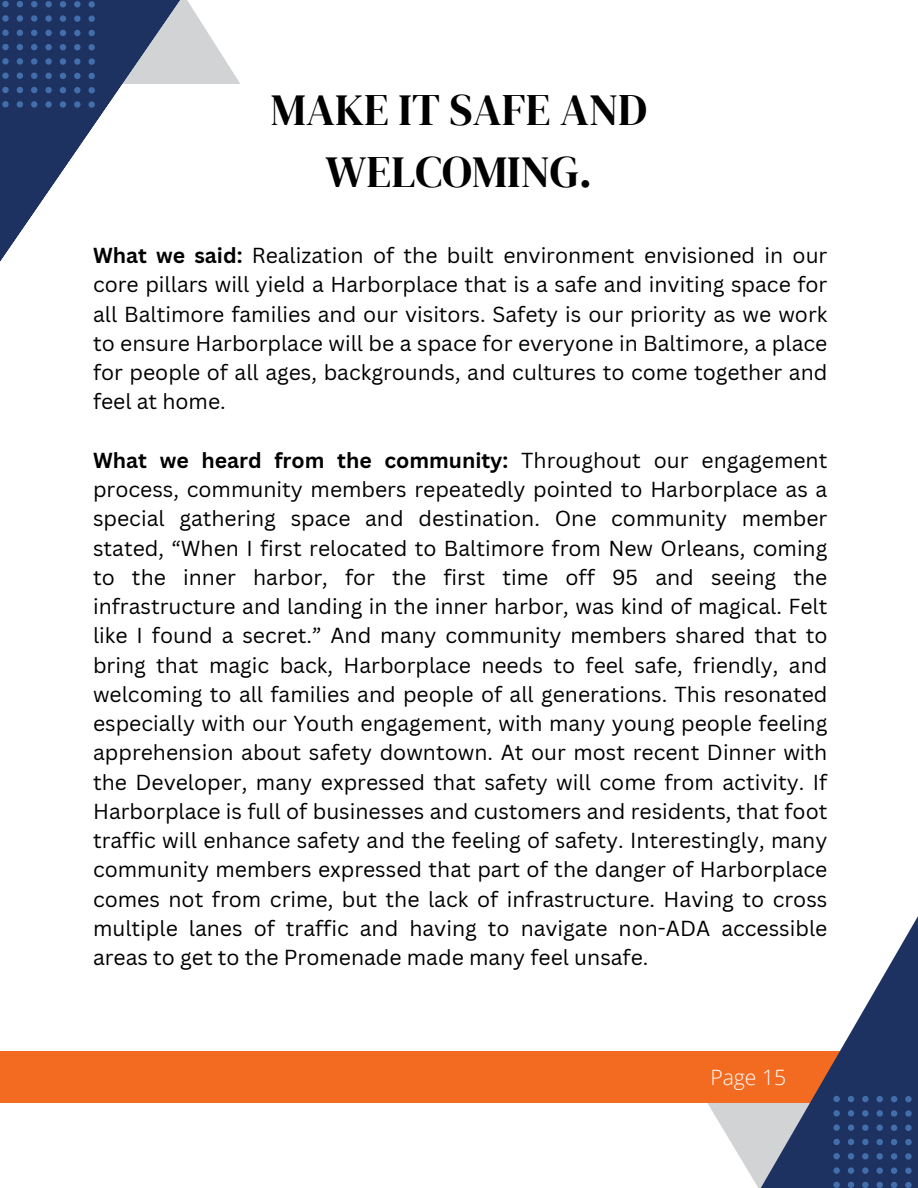
<style>
.page{position:relative;width:918px;height:1188px;background:#fff}
.page>*{position:absolute;margin:0;border:0;box-sizing:border-box;transform-origin:0 0}
.t1{font:44.55px/61.8px "DM Serif Display";color:#000;text-align:center}
.t2{font:21.15px/29.2px "Canva Sans";color:#000;text-align:justify}
.t3{font:300 21.15px "Open Sans";color:#fff}
.s1{font-weight:700}
</style>
<div class="page">
<div style="left:0;top:1051px;width:918px;height:52px;background:#f36b21"></div>
<svg style="left:212px;top:40px;width:28px;height:44px"></svg>
<svg style="left:0;top:0;width:212px;height:262px"></svg>
<svg style="left:2px;top:1px;width:7px;height:6px"></svg>
<svg style="left:2px;top:15px;width:7px;height:7px"></svg>
<svg style="left:2px;top:30px;width:7px;height:6px"></svg>
<svg style="left:2px;top:44px;width:7px;height:6px"></svg>
<svg style="left:2px;top:58px;width:7px;height:7px"></svg>
<svg style="left:2px;top:73px;width:7px;height:6px"></svg>
<svg style="left:2px;top:87px;width:7px;height:6px"></svg>
<svg style="left:2px;top:101px;width:7px;height:6px"></svg>
<svg style="left:17px;top:1px;width:6px;height:6px"></svg>
<svg style="left:17px;top:15px;width:6px;height:7px"></svg>
<svg style="left:17px;top:30px;width:6px;height:6px"></svg>
<svg style="left:17px;top:44px;width:6px;height:6px"></svg>
<svg style="left:17px;top:58px;width:6px;height:7px"></svg>
<svg style="left:17px;top:73px;width:6px;height:6px"></svg>
<svg style="left:17px;top:87px;width:6px;height:6px"></svg>
<svg style="left:17px;top:101px;width:6px;height:7px"></svg>
<svg style="left:31px;top:1px;width:6px;height:6px"></svg>
<svg style="left:31px;top:15px;width:6px;height:7px"></svg>
<svg style="left:31px;top:30px;width:6px;height:6px"></svg>
<svg style="left:31px;top:44px;width:6px;height:6px"></svg>
<svg style="left:31px;top:58px;width:6px;height:7px"></svg>
<svg style="left:31px;top:73px;width:6px;height:6px"></svg>
<svg style="left:31px;top:87px;width:6px;height:6px"></svg>
<svg style="left:31px;top:101px;width:6px;height:7px"></svg>
<svg style="left:45px;top:1px;width:7px;height:6px"></svg>
<svg style="left:45px;top:15px;width:7px;height:7px"></svg>
<svg style="left:45px;top:30px;width:7px;height:6px"></svg>
<svg style="left:45px;top:44px;width:7px;height:6px"></svg>
<svg style="left:45px;top:58px;width:7px;height:7px"></svg>
<svg style="left:45px;top:73px;width:7px;height:6px"></svg>
<svg style="left:45px;top:87px;width:7px;height:6px"></svg>
<svg style="left:45px;top:101px;width:7px;height:7px"></svg>
<svg style="left:60px;top:1px;width:6px;height:6px"></svg>
<svg style="left:60px;top:15px;width:6px;height:7px"></svg>
<svg style="left:60px;top:30px;width:6px;height:6px"></svg>
<svg style="left:60px;top:44px;width:6px;height:6px"></svg>
<svg style="left:60px;top:58px;width:6px;height:7px"></svg>
<svg style="left:60px;top:73px;width:6px;height:6px"></svg>
<svg style="left:60px;top:87px;width:6px;height:6px"></svg>
<svg style="left:60px;top:101px;width:6px;height:7px"></svg>
<svg style="left:74px;top:1px;width:7px;height:7px"></svg>
<svg style="left:74px;top:15px;width:7px;height:7px"></svg>
<svg style="left:74px;top:30px;width:7px;height:6px"></svg>
<svg style="left:74px;top:44px;width:7px;height:6px"></svg>
<svg style="left:74px;top:58px;width:7px;height:7px"></svg>
<svg style="left:74px;top:73px;width:7px;height:6px"></svg>
<svg style="left:74px;top:87px;width:7px;height:6px"></svg>
<svg style="left:74px;top:101px;width:7px;height:7px"></svg>
<svg style="left:89px;top:1px;width:6px;height:7px"></svg>
<svg style="left:89px;top:16px;width:6px;height:6px"></svg>
<svg style="left:89px;top:30px;width:6px;height:6px"></svg>
<svg style="left:89px;top:44px;width:6px;height:6px"></svg>
<svg style="left:89px;top:58px;width:6px;height:7px"></svg>
<svg style="left:89px;top:73px;width:6px;height:6px"></svg>
<svg style="left:89px;top:87px;width:6px;height:6px"></svg>
<svg style="left:89px;top:101px;width:6px;height:7px"></svg>
<svg style="left:819px;top:916px;width:99px;height:171px"></svg>
<svg style="left:707px;top:1087px;width:211px;height:101px"></svg>
<p class="t1" style="left:271px;top:78px;width:378px">MAKE IT SAFE AND<br>WELCOMING.</p>
<p class="t2" style="left:93px;top:240px;width:736px"><span class="s1">What we said:</span> Realization of the built environment envisioned in our core pillars will yield a Harborplace that is a safe and inviting space for all Baltimore families and our visitors. Safety is our priority as we work to ensure Harborplace will be a space for everyone in Baltimore, a place for people of all ages, backgrounds, and cultures to come together and feel at home.</p>
<p class="t2" style="left:93px;top:445px;width:736px"><span class="s1">What we heard from the community:</span> Throughout our engagement process, community members repeatedly pointed to Harborplace as a special gathering space and destination. One community member stated, “When I first relocated to Baltimore from New Orleans, coming to the inner harbor, for the first time off 95 and seeing the infrastructure and landing in the inner harbor, was kind of magical. Felt like I found a secret.” And many community members shared that to bring that magic back, Harborplace needs to feel safe, friendly, and welcoming to all families and people of all generations. This resonated especially with our Youth engagement, with many young people feeling apprehension about safety downtown. At our most recent Dinner with the Developer, many expressed that safety will come from activity. If Harborplace is full of businesses and customers and residents, that foot traffic will enhance safety and the feeling of safety. Interestingly, many community members expressed that part of the danger of Harborplace comes not from crime, but the lack of infrastructure. Having to cross multiple lanes of traffic and having to navigate non-ADA accessible areas to get to the Promenade made many feel unsafe.</p>
<p class="t3" style="left:710px;top:1062px;width:77px">Page 15</p>
</div>
